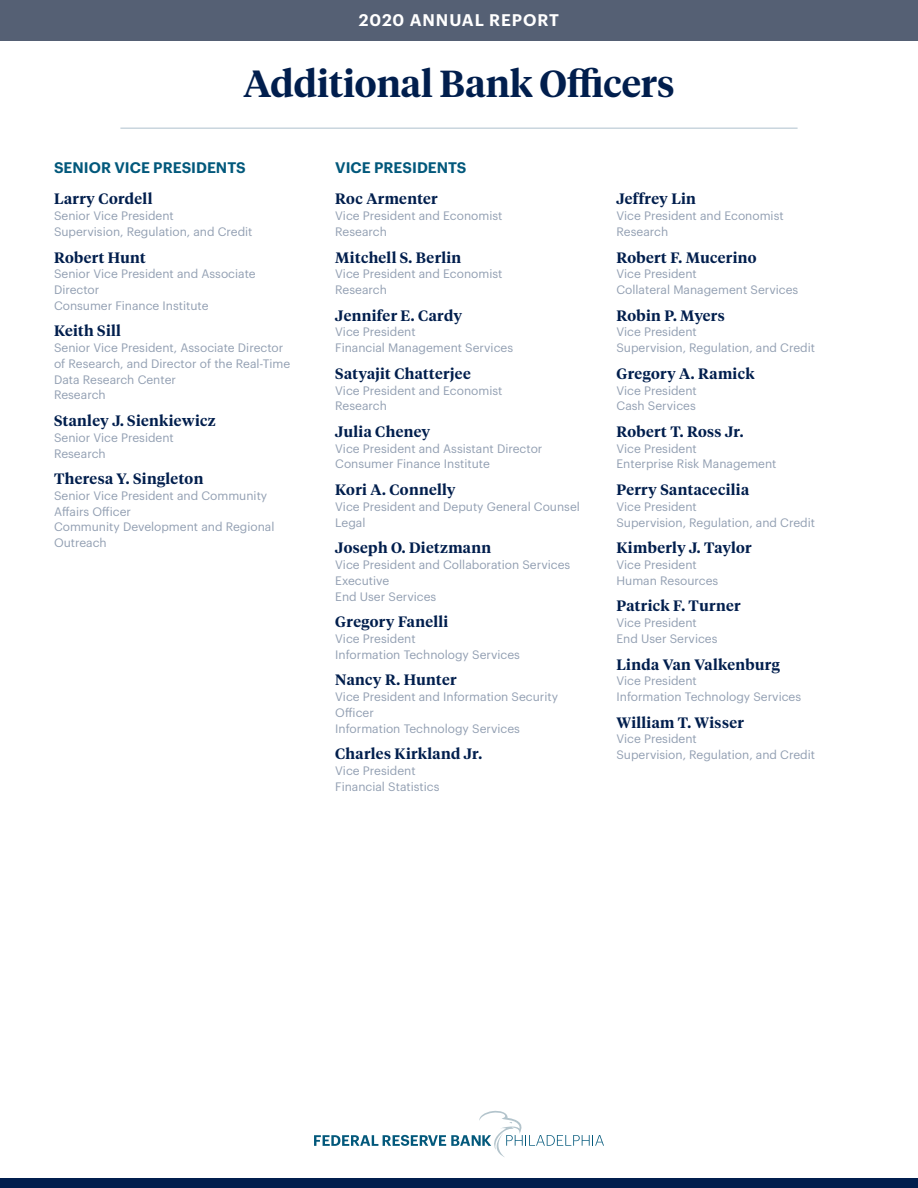
<style>
.page{position:relative;width:918px;height:1188px;background:#fff}
.page>*{position:absolute;margin:0;border:0;box-sizing:border-box;transform-origin:0 0}
.t1{font:600 37.5px "Tiempos Headline";color:#011e4d}
.t2{font:600 16.5px "Graphik";letter-spacing:.055em;color:#fff}
.Name2{font:600 15px "Tiempos Headline";letter-spacing:.025em;color:#011e4d}
.Board_Position{font:600 15px "Graphik";color:#02587b}
.Title2{font:12px/15.8px "Graphik";color:#929fb2}
</style>
<div class="page">
<div style="left:0;top:1179px;width:918px;height:9px;background:#011e4d"></div>
<hr style="left:120px;top:127px;width:678px;height:2px;background:#c9d5de">
<svg style="left:314px;top:1110px;width:290px;height:47px"></svg>
<div style="left:0;top:0;width:918px;height:40px;background:#556074"></div>
<p class="t2" style="left:359px;top:8px;width:202px">2020 ANNUAL REPORT</p>
<p class="t1" style="left:243px;top:58px;width:433px">Additional Bank Officers</p>
<p class="Board_Position" style="left:54px;top:156px;width:193px">SENIOR VICE PRESIDENTS</p>
<p class="Name2" style="left:54px;top:189px;width:100px">Larry Cordell</p>
<p class="Title2" style="left:54px;top:207px;width:200px">Senior Vice President<br>Supervision, Regulation, and Credit</p>
<p class="Name2" style="left:54px;top:247px;width:93px">Robert Hunt</p>
<p class="Title2" style="left:54px;top:265px;width:203px">Senior Vice President and Associate<br>Director<br>Consumer Finance Institute</p>
<p class="Name2" style="left:54px;top:321px;width:68px">Keith Sill</p>
<p class="Title2" style="left:54px;top:339px;width:238px">Senior Vice President, Associate Director of Research, and Director of the Real-Time<br>Data Research Center<br>Research</p>
<p class="Name2" style="left:54px;top:410px;width:163px">Stanley J. Sienkiewicz</p>
<p class="Title2" style="left:54px;top:429px;width:121px">Senior Vice President<br>Research</p>
<p class="Name2" style="left:54px;top:469px;width:151px">Theresa Y. Singleton</p>
<p class="Title2" style="left:54px;top:487px;width:222px">Senior Vice President and Community<br>Affairs Officer<br>Community Development and Regional<br>Outreach</p>
<p class="Board_Position" style="left:335px;top:156px;width:133px">VICE PRESIDENTS</p>
<p class="Name2" style="left:335px;top:189px;width:104px">Roc Armenter</p>
<p class="Title2" style="left:335px;top:207px;width:169px">Vice President and Economist<br>Research</p>
<p class="Name2" style="left:335px;top:247px;width:128px">Mitchell S. Berlin</p>
<p class="Title2" style="left:335px;top:265px;width:169px">Vice President and Economist<br>Research</p>
<p class="Name2" style="left:335px;top:305px;width:128px">Jennifer E. Cardy</p>
<p class="Title2" style="left:335px;top:323px;width:179px">Vice President<br>Financial Management Services</p>
<p class="Name2" style="left:335px;top:363px;width:137px">Satyajit Chatterjee</p>
<p class="Title2" style="left:335px;top:381px;width:169px">Vice President and Economist<br>Research</p>
<p class="Name2" style="left:335px;top:421px;width:96px">Julia Cheney</p>
<p class="Title2" style="left:335px;top:440px;width:209px">Vice President and Assistant Director<br>Consumer Finance Institute</p>
<p class="Name2" style="left:335px;top:479px;width:122px">Kori A. Connelly</p>
<p class="Title2" style="left:335px;top:498px;width:246px">Vice President and Deputy General Counsel<br>Legal</p>
<p class="Name2" style="left:335px;top:538px;width:157px">Joseph O. Dietzmann</p>
<p class="Title2" style="left:335px;top:556px;width:237px">Vice President and Collaboration Services<br>Executive<br>End User Services</p>
<p class="Name2" style="left:335px;top:612px;width:115px">Gregory Fanelli</p>
<p class="Title2" style="left:335px;top:630px;width:186px">Vice President<br>Information Technology Services</p>
<p class="Name2" style="left:335px;top:670px;width:123px">Nancy R. Hunter</p>
<p class="Title2" style="left:335px;top:688px;width:224px">Vice President and Information Security<br>Officer<br>Information Technology Services</p>
<p class="Name2" style="left:335px;top:744px;width:148px">Charles Kirkland Jr.</p>
<p class="Title2" style="left:335px;top:762px;width:106px">Vice President<br>Financial Statistics</p>
<p class="Name2" style="left:616px;top:189px;width:81px">Jeffrey Lin</p>
<p class="Title2" style="left:616px;top:207px;width:169px">Vice President and Economist<br>Research</p>
<p class="Name2" style="left:616px;top:247px;width:142px">Robert F. Mucerino</p>
<p class="Title2" style="left:616px;top:265px;width:183px">Vice President<br>Collateral Management Services</p>
<p class="Name2" style="left:616px;top:305px;width:110px">Robin P. Myers</p>
<p class="Title2" style="left:616px;top:323px;width:200px">Vice President<br>Supervision, Regulation, and Credit</p>
<p class="Name2" style="left:616px;top:363px;width:140px">Gregory A. Ramick</p>
<p class="Title2" style="left:616px;top:381px;width:82px">Vice President<br>Cash Services</p>
<p class="Name2" style="left:616px;top:421px;width:128px">Robert T. Ross Jr.</p>
<p class="Title2" style="left:616px;top:440px;width:162px">Vice President<br>Enterprise Risk Management</p>
<p class="Name2" style="left:616px;top:479px;width:134px">Perry Santacecilia</p>
<p class="Title2" style="left:616px;top:498px;width:200px">Vice President<br>Supervision, Regulation, and Credit</p>
<p class="Name2" style="left:616px;top:538px;width:137px">Kimberly J. Taylor</p>
<p class="Title2" style="left:616px;top:556px;width:103px">Vice President<br>Human Resources</p>
<p class="Name2" style="left:616px;top:596px;width:126px">Patrick F. Turner</p>
<p class="Title2" style="left:616px;top:614px;width:103px">Vice President<br>End User Services</p>
<p class="Name2" style="left:616px;top:654px;width:165px">Linda Van Valkenburg</p>
<p class="Title2" style="left:616px;top:672px;width:186px">Vice President<br>Information Technology Services</p>
<p class="Name2" style="left:616px;top:712px;width:129px">William T. Wisser</p>
<p class="Title2" style="left:616px;top:730px;width:200px">Vice President<br>Supervision, Regulation, and Credit</p>
</div>
